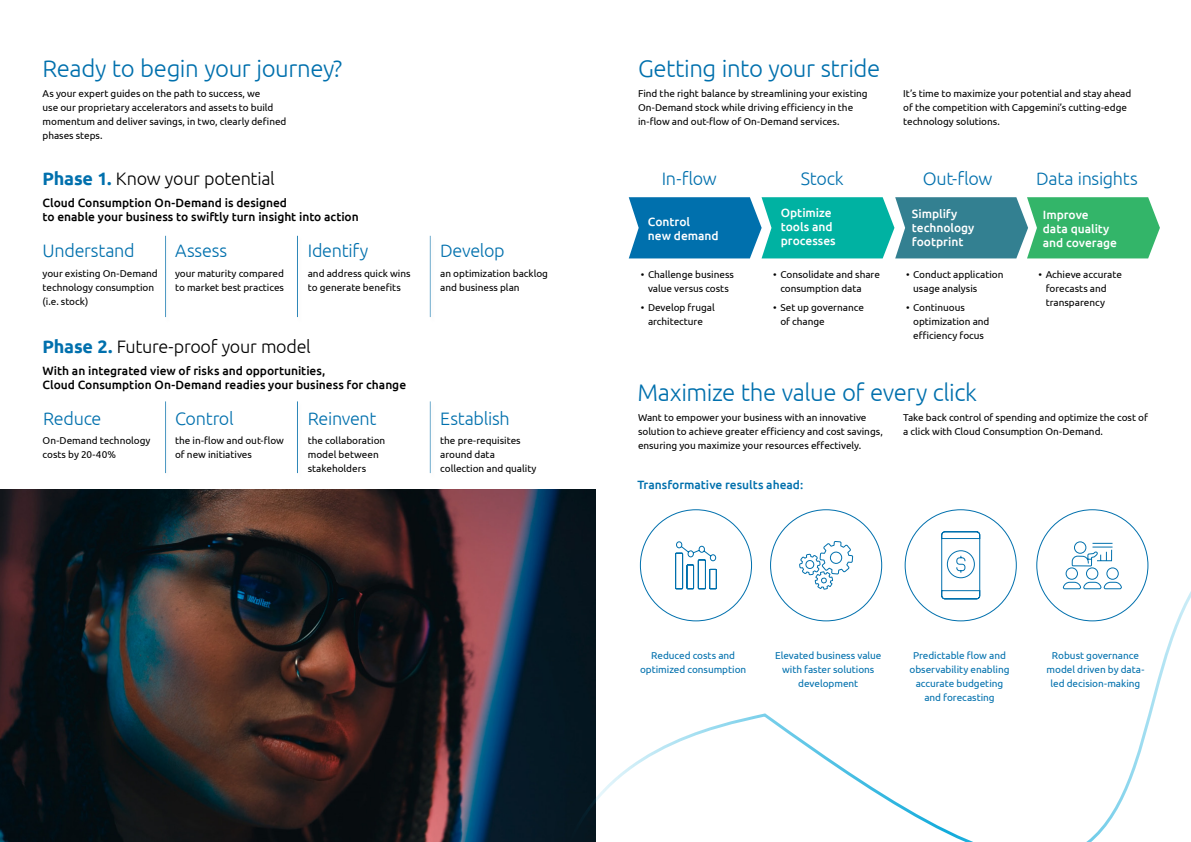
<style>
.page{position:relative;width:1191px;height:842px;background:#fff}
.page>*{position:absolute;margin:0;border:0;box-sizing:border-box;transform-origin:0 0}
.t1{font:300 24px "Ubuntu";letter-spacing:-.02em;color:#0070ad}
.t2{font:300 18px "Ubuntu";letter-spacing:-.015em;color:#0070ad}
.t3{font:300 18px "Ubuntu";letter-spacing:-.02em;color:#000}
.t4{font:500 12px/14px "Ubuntu";letter-spacing:-.005em;color:#000}
.t5{font:500 12px/14px "Ubuntu";color:#fff}
.t6{font:500 12px "Ubuntu";color:#0070ad}
.t7{font:10px/14px "Ubuntu";color:#000}
.t8{font:10px/14px "Ubuntu";letter-spacing:-.005em;color:#0070ad;text-align:center}
.s1{font-weight:700;color:#0070ad}
</style>
<div class="page">
<img style="left:0;top:489px;width:595px;height:353px">
<div style="left:421px;top:227px;width:19px;height:91px;background:#b0abab;opacity:.1"></div>
<div style="left:421px;top:392px;width:19px;height:81px;background:#b0abab;opacity:.1"></div>
<svg style="left:629px;top:197px;width:531px;height:61px;background:#2c9e9b"></svg>
<svg style="left:556px;top:528px;width:635px;height:314px"></svg>
<h1 class="t1" style="left:43px;top:54px;width:301px">Ready to begin your journey?</h1>
<p class="t7" style="left:43px;top:86px;width:245px">As your expert guides on the path to success, we<br>use our proprietary accelerators and assets to build momentum and deliver savings, in two, clearly defined phases steps.</p>
<h2 class="t3" style="left:43px;top:168px;width:234px"><span class="s1">Phase 1.</span> Know your potential</h2>
<p class="t4" style="left:43px;top:195px;width:318px">Cloud Consumption On-Demand is designed<br>to enable your business to swiftly turn insight into action</p>
<h2 class="t2" style="left:43px;top:240px;width:94px">Understand</h2>
<h2 class="t2" style="left:175px;top:240px;width:53px">Assess</h2>
<h2 class="t2" style="left:308px;top:240px;width:62px">Identify</h2>
<h2 class="t2" style="left:440px;top:240px;width:66px">Develop</h2>
<p class="t7" style="left:440px;top:266px;width:109px">an optimization backlog and business plan</p>
<p class="t7" style="left:43px;top:266px;width:117px">your existing On-Demand technology consumption (i.e. stock)</p>
<p class="t7" style="left:175px;top:266px;width:110px">your maturity compared to market best practices</p>
<p class="t7" style="left:308px;top:266px;width:104px">and address quick wins to generate benefits</p>
<h2 class="t3" style="left:43px;top:336px;width:270px"><span class="s1">Phase 2.</span> Future-proof your model</h2>
<p class="t4" style="left:43px;top:363px;width:365px">With an integrated view of risks and opportunities,<br>Cloud Consumption On-Demand readies your business for change</p>
<h2 class="t2" style="left:43px;top:408px;width:60px">Reduce</h2>
<h2 class="t2" style="left:175px;top:408px;width:60px">Control</h2>
<h2 class="t2" style="left:308px;top:408px;width:70px">Reinvent</h2>
<h2 class="t2" style="left:440px;top:408px;width:71px">Establish</h2>
<p class="t7" style="left:43px;top:433px;width:109px">On-Demand technology costs by 20-40%</p>
<p class="t7" style="left:175px;top:433px;width:110px">the in-flow and out-flow of new initiatives</p>
<p class="t7" style="left:308px;top:433px;width:79px">the collaboration model between stakeholders</p>
<p class="t7" style="left:440px;top:433px;width:98px">the pre-requisites around data collection and quality</p>
<h1 class="t1" style="left:638px;top:54px;width:244px">Getting into your stride</h1>
<p class="t7" style="left:638px;top:86px;width:231px">Find the right balance by streamlining your existing<br>On-Demand stock while driving efficiency in the in-flow and out-flow of On-Demand services.</p>
<p class="t7" style="left:903px;top:86px;width:230px">It’s time to maximize your potential and stay ahead of the competition with Capgemini’s cutting-edge technology solutions.</p>
<h2 class="t2" style="left:661px;top:168px;width:57px">In-flow</h2>
<h2 class="t2" style="left:801px;top:168px;width:44px">Stock</h2>
<h2 class="t2" style="left:922px;top:168px;width:71px">Out-flow</h2>
<h2 class="t2" style="left:1036px;top:168px;width:103px">Data insights</h2>
<p class="t5" style="left:648px;top:214px;width:72px">Control<br>new demand</p>
<p class="t5" style="left:780px;top:206px;width:56px">Optimize tools and processes</p>
<p class="t5" style="left:912px;top:206px;width:64px">Simplify technology footprint</p>
<p class="t5" style="left:1042px;top:207px;width:76px">Improve<br>data quality and coverage</p>
<p class="t7" style="left:641px;top:267px;width:94px;text-align:center">• Challenge business value versus costs</p>
<p class="t7" style="left:641px;top:300px;width:75px;text-align:center">• Develop frugal architecture</p>
<p class="t7" style="left:780px;top:267px;width:101px;text-indent:-7px">• Consolidate and share consumption data</p>
<p class="t7" style="left:780px;top:300px;width:85px;text-indent:-7px">• Set up governance of change</p>
<p class="t7" style="left:913px;top:267px;width:92px;text-indent:-7px">• Conduct application usage analysis</p>
<p class="t7" style="left:913px;top:300px;width:78px;text-indent:-7px">• Continuous optimization and efficiency focus</p>
<h1 class="t1" style="left:637px;top:378px;width:341px">Maximize the value of every click</h1>
<p class="t7" style="left:1045px;top:267px;width:78px;text-indent:-7px">• Achieve accurate forecasts and transparency</p>
<p class="t7" style="left:638px;top:410px;width:246px">Want to empower your business with an innovative solution to achieve greater efficiency and cost savings, ensuring you maximize your resources effectively.</p>
<p class="t6" style="left:637px;top:477px;width:167px">Transformative results ahead:</p>
<p class="t7" style="left:903px;top:410px;width:246px">Take back control of spending and optimize the cost of a click with Cloud Consumption On-Demand.</p>
<p class="t8" style="left:640px;top:648px;width:108px">Reduced costs and optimized consumption</p>
<p class="t8" style="left:775px;top:648px;width:108px">Elevated business value with faster solutions development</p>
<p class="t8" style="left:909px;top:648px;width:101px">Predictable flow and observability enabling accurate budgeting and forecasting</p>
<p class="t8" style="left:1046px;top:648px;width:99px">Robust governance model driven by data&shy;led decision-making</p>
</div>
